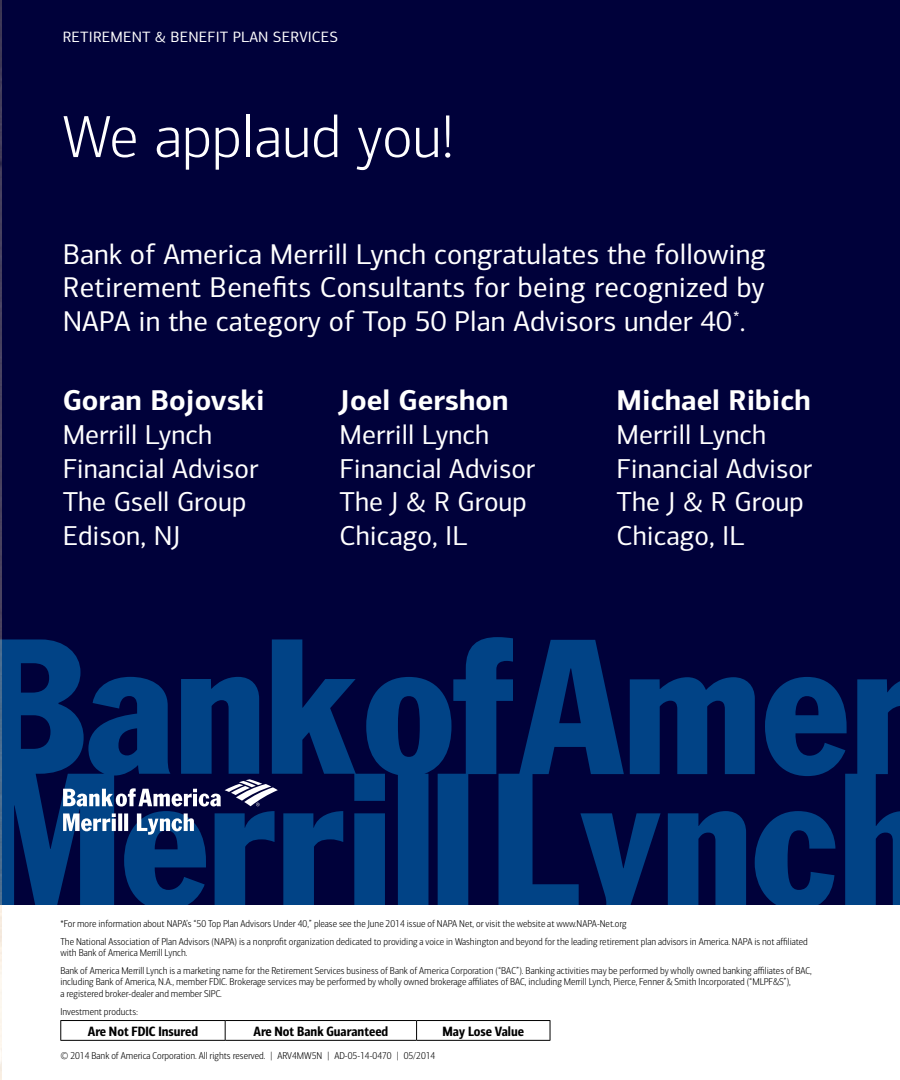
<style>
.page{position:relative;width:900px;height:1080px;background:#fff}
.page>*{position:absolute;margin:0;border:0;box-sizing:border-box;transform-origin:0 0}
.t1{font:300 60px "Connections";color:#fff}
.t2{font:28.75px/33.8px "Connections";color:#fff;text-align:justify}
.t3{font:700 28.75px "Connections";color:#fff}
.t4{font:27.5px/33.8px "Connections";color:#fff}
.t5{font:15.12px "Connections";letter-spacing:.01em;color:#fff}
.t6{font:13.5px "Connections Cond Bld";color:#000}
.t7{font:300 10px/18px "Connections Cond";color:#000}
</style>
<div class="page">
<div style="left:1px;top:0;width:899px;height:904px;background:#00013a"></div>
<svg style="left:2px;top:639px;width:61px;height:265px;fill:#014386"></svg>
<svg style="left:63px;top:637px;width:837px;height:267px"></svg>
<hr style="left:60px;top:1020px;width:165px;height:1px;background:#000">
<svg style="left:60px;top:1021px;width:1px;height:19px"></svg>
<hr style="left:225px;top:1020px;width:192px;height:1px;background:#000">
<svg style="left:225px;top:1021px;width:1px;height:19px"></svg>
<hr style="left:417px;top:1020px;width:133px;height:1px;background:#000">
<svg style="left:416px;top:1021px;width:1px;height:19px"></svg>
<svg style="left:550px;top:1021px;width:1px;height:19px"></svg>
<hr style="left:60px;top:1040px;width:165px;height:1px;background:#000">
<hr style="left:225px;top:1040px;width:192px;height:1px;background:#000">
<hr style="left:417px;top:1040px;width:133px;height:1px;background:#000">
<img style="left:0;top:0;width:2px;height:1080px">
<h3 class="t5" style="left:63px;top:28px;width:277px">RETIREMENT &amp; BENEFIT PLAN SERVICES</h3>
<h1 class="t1" style="left:63px;top:102px;width:393px">We applaud you!</h1>
<h2 class="t2" style="left:63px;top:237px;width:705px">Bank of America Merrill Lynch congratulates the following Retirement Benefits Consultants for being recognized by NAPA in the category of Top 50 Plan Advisors under 40<sup>*</sup>.</h2>
<h2 class="t3" style="left:63px;top:382px;width:204px">Goran Bojovski</h2>
<h3 class="t4" style="left:63px;top:417px;width:197px">Merrill Lynch<br>Financial Advisor<br>The Gsell Group<br>Edison, NJ</h3>
<h2 class="t3" style="left:340px;top:382px;width:170px">Joel Gershon</h2>
<h3 class="t4" style="left:340px;top:417px;width:197px">Merrill Lynch<br>Financial Advisor<br>The J &amp; R Group<br>Chicago, IL</h3>
<h2 class="t3" style="left:617px;top:382px;width:196px">Michael Ribich</h2>
<h3 class="t4" style="left:617px;top:417px;width:197px">Merrill Lynch<br>Financial Advisor<br>The J &amp; R Group<br>Chicago, IL</h3>
<p class="t7" style="left:60px;top:915px;width:749px">*For more information about NAPA’s “50 Top Plan Advisors Under 40,” please see the June 2014 issue of NAPA Net, or visit the website at www.NAPA-Net.org<br>The National Association of Plan Advisors (NAPA) is a nonprofit organization dedicated to providing a voice in Washington and beyond for the leading retirement plan advisors in America. NAPA is not affiliated</p>
<p class="t7" style="left:60px;top:944px;width:753px">with Bank of America Merrill Lynch.<br>Bank of America Merrill Lynch is a marketing name for the Retirement Services business of Bank of America Corporation (“BAC”). Banking activities may be performed by wholly owned banking affiliates of BAC,</p>
<p class="t7" style="left:60px;top:977px;width:732px;line-height:11.2px">including Bank of America, N.A., member FDIC. Brokerage services may be performed by wholly owned brokerage affiliates of BAC, including Merrill Lynch, Pierce, Fenner &amp; Smith Incorporated (“MLPF&amp;S”), a registered broker-dealer and member SIPC.</p>
<p class="t7" style="left:60px;top:1003px;width:79px">Investment products:</p>
<h3 class="t6" style="left:88px;top:1023px;width:112px">Are Not FDIC Insured</h3>
<h3 class="t6" style="left:253px;top:1023px;width:136px">Are Not Bank Guaranteed</h3>
<h3 class="t6" style="left:443px;top:1023px;width:83px">May Lose Value</h3>
<p class="t7" style="left:60px;top:1047px;width:377px">© 2014 Bank of America Corporation. All rights reserved. | ARV4MW5N | AD-05-14-0470 | 05/2014</p>
</div>
